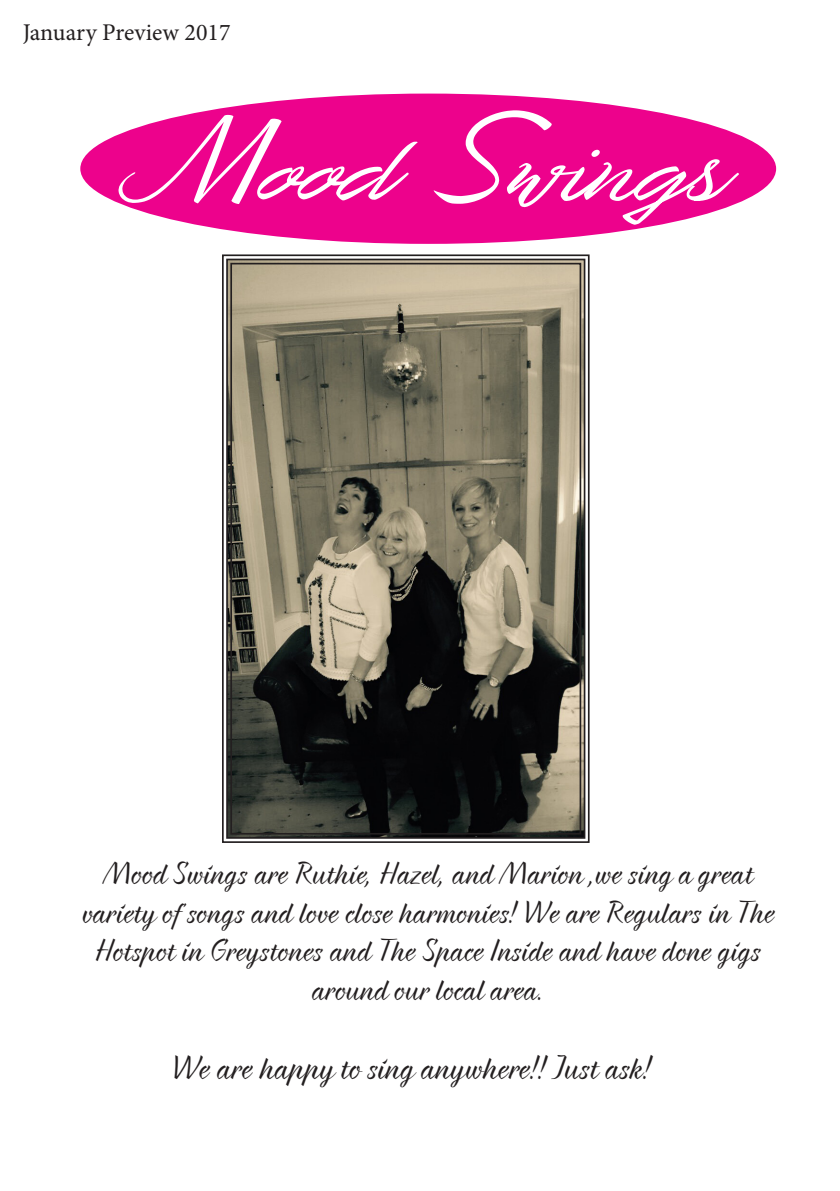
<style>
.page{position:relative;width:840px;height:1191px;background:#fff}
.page>*{position:absolute;margin:0;border:0;box-sizing:border-box;transform-origin:0 0}
.t1{font:86px "Desert Queen Personal Use";color:#fff}
.t2{font:34px "Braxton";color:#231f20}
.t3{font:32px/38.4px "Braxton";color:#231f20;text-align:center}
.t4{font:24px "Minion Pro";color:#231f20}
</style>
<div class="page">
<div style="left:80px;top:94px;width:695px;height:150px;background:#ed028c;border-radius:50%"></div>
<svg style="left:222px;top:254px;width:368px;height:589px;background:#6e695a"></svg>
<div style="left:226px;top:259px;width:359px;height:579px;border:2px solid #231f20"></div>
<div style="left:230px;top:263px;width:351px;height:571px;border:2px solid #231f20"></div>
<p class="t4" style="left:23px;top:16px;width:209px">January Preview 2017</p>
<h1 class="t1" style="left:119px;top:119px;width:600px">Mood Swings</h1>
<p class="t3" style="left:82px;top:854px;width:693px">Mood Swings are Ruthie, Hazel, and Marion ,we sing a great variety of songs and love close harmonies! We are Regulars in The Hotspot in Greystones and The Space Inside and have done gigs around our local area.</p>
<p class="t2" style="left:170px;top:1047px;width:481px">We are happy to sing anywhere!! Just ask!</p>
</div>
